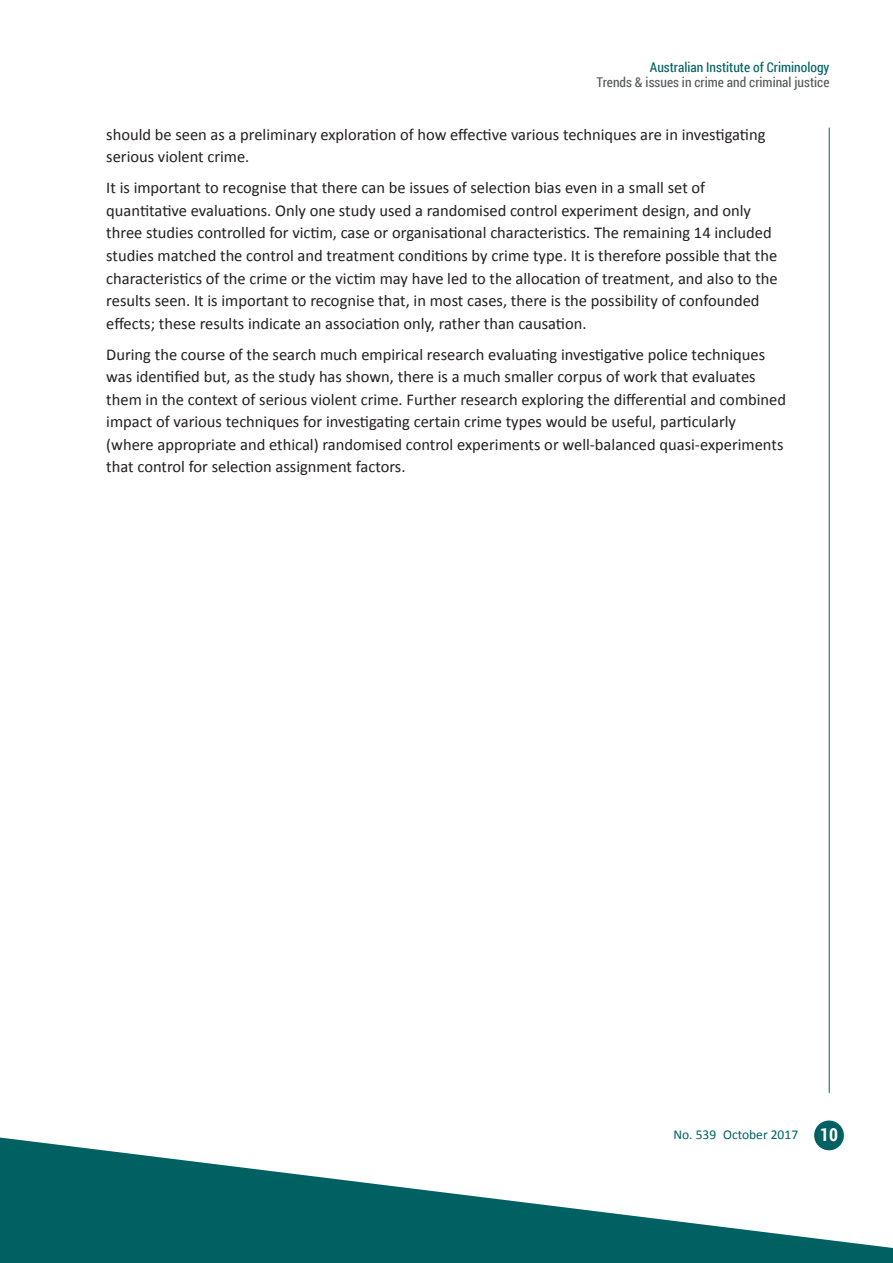
<style>
.page{position:relative;width:893px;height:1263px;background:#fff}
.page>*{position:absolute;margin:0;border:0;box-sizing:border-box;transform-origin:0 0}
.t1{font:16.5px/22.5px "Calibri";color:#231f20}
.t2{font:13.5px "Roboto Condensed";color:#57585a}
.t3{font:13.5px "Roboto Condensed";color:#006062}
.t4{font:13.5px "Calibri";color:#006062}
.s1{font-family:"Roboto Condensed";font-weight:700;font-size:18px;color:#fff}
</style>
<div class="page">
<hr style="left:829px;top:128px;width:1px;height:965px;background:#006062">
<div style="left:814px;top:1120px;width:30px;height:30px;background:#006062;border-radius:50%"></div>
<svg style="left:0;top:1137px;width:893px;height:126px;fill:#006062"></svg>
<p class="t3" style="left:650px;top:58px;width:181px">Australian Institute of Criminology</p>
<p class="t2" style="left:597px;top:73px;width:234px">Trends &amp; issues in crime and criminal justice</p>
<p class="t1" style="left:106px;top:123px;width:661px">should be seen as a preliminary exploration of how effective various techniques are in investigating serious violent crime.</p>
<p class="t1" style="left:106px;top:177px;width:673px">It is important to recognise that there can be issues of selection bias even in a small set of quantitative evaluations. Only one study used a randomised control experiment design, and only three studies controlled for victim, case or organisational characteristics. The remaining 14 included studies matched the control and treatment conditions by crime type. It is therefore possible that the characteristics of the crime or the victim may have led to the allocation of treatment, and also to the results seen. It is important to recognise that, in most cases, there is the possibility of confounded effects; these results indicate an association only, rather than causation.</p>
<p class="t1" style="left:106px;top:343px;width:681px">During the course of the search much empirical research evaluating investigative police techniques was identified but, as the study has shown, there is a much smaller corpus of work that evaluates them in the context of serious violent crime. Further research exploring the differential and combined impact of various techniques for investigating certain crime types would be useful, particularly (where appropriate and ethical) randomised control experiments or well-balanced quasi-experiments that control for selection assignment factors.</p>
<p class="t4" style="left:673px;top:1126px;width:166px">No. 539 October 2017 <span class="s1">10</span></p>
</div>
